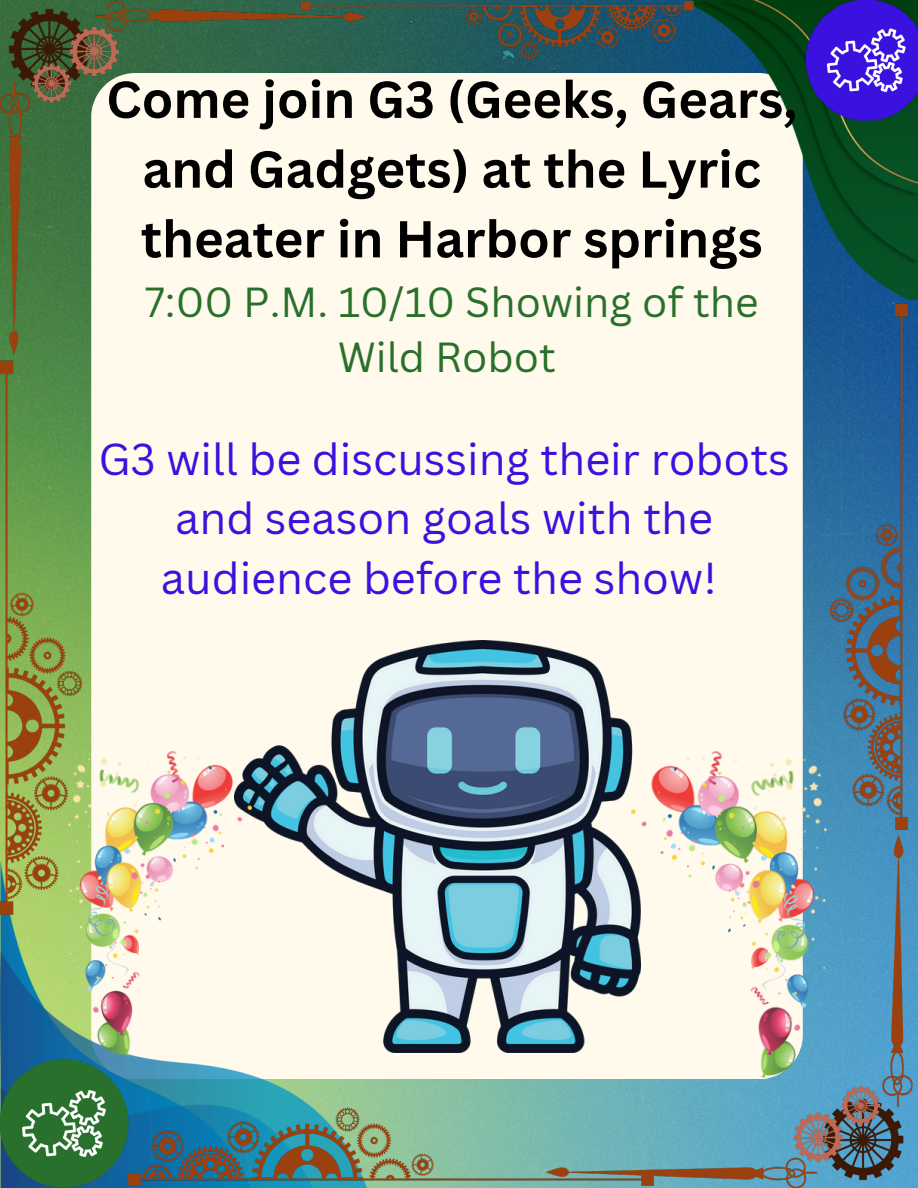
<style>
.page{position:relative;width:918px;height:1188px;background:#fff}
.page>*{position:absolute;margin:0;border:0;box-sizing:border-box;transform-origin:0 0}
.t1{font:700 50.7px/69.8px "Canva Sans";color:#000;text-align:center}
.t2{font:43.5px/59.7px "Canva Sans";color:#3a11df;text-align:center}
.t3{font:40.95px/55.2px "Canva Sans";color:#28702b;text-align:center}
</style>
<div class="page">
<img style="left:0;top:0;width:918px;height:1188px">
<div style="left:92px;top:74px;width:711px;height:1004px;background:#fffaeb"></div>
<img style="left:0;top:861px;width:367px;height:326px">
<img style="left:693px;top:0;width:225px;height:299px">
<img style="left:0;top:1052px;width:135px;height:136px">
<img style="left:798px;top:0;width:120px;height:127px">
<img style="left:234px;top:640px;width:406px;height:413px">
<img style="left:632px;top:751px;width:194px;height:327px">
<img style="left:69px;top:751px;width:182px;height:305px">
<p class="t1" style="left:106px;top:63px;width:693px">Come join G3 (Geeks, Gears, and Gadgets) at the Lyric theater in Harbor springs</p>
<p class="t3" style="left:145px;top:274px;width:615px">7:00 P.M. 10/10 Showing of the<br>Wild Robot</p>
<p class="t2" style="left:98px;top:428px;width:693px">G3 will be discussing their robots and season goals with the audience before the show!</p>
</div>
